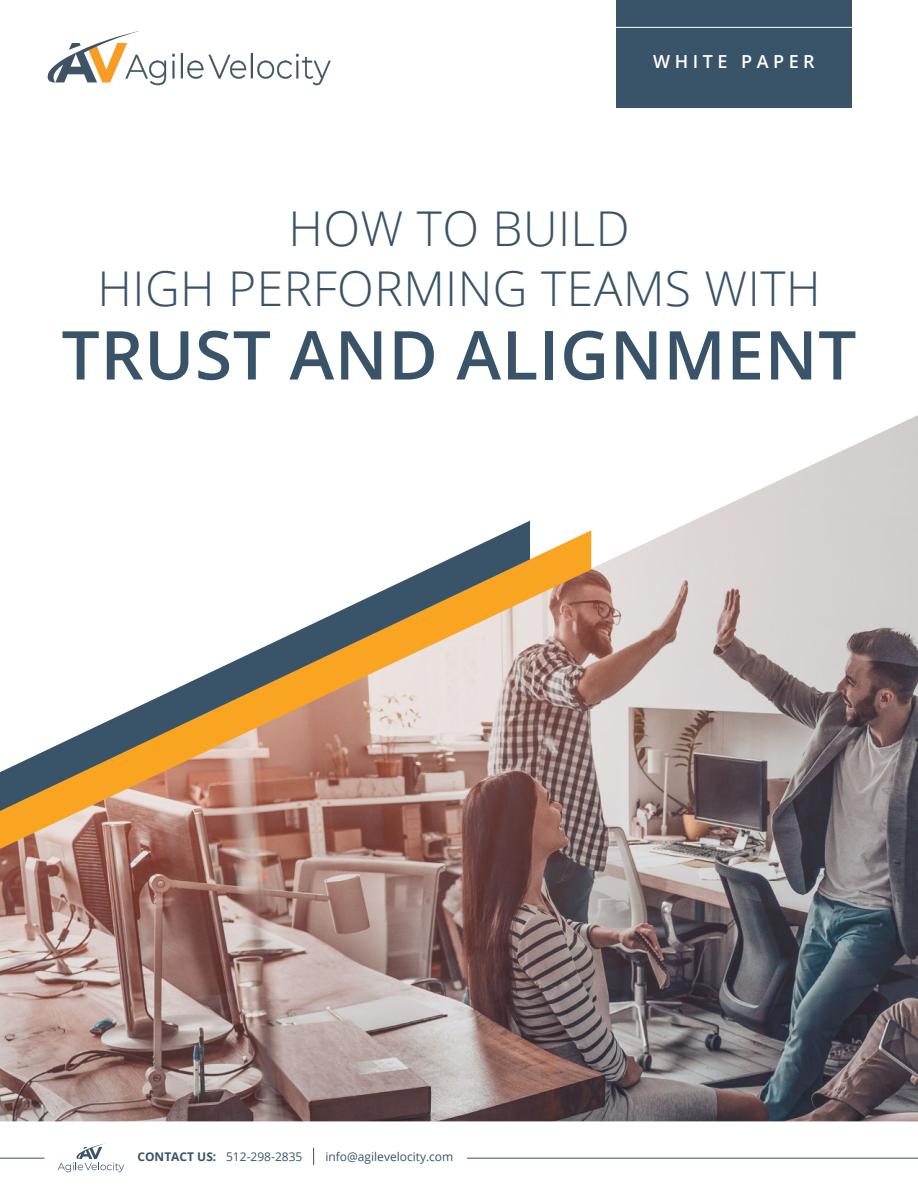
<style>
.page{position:relative;width:918px;height:1188px;background:#fff}
.page>*{position:absolute;margin:0;border:0;box-sizing:border-box;transform-origin:0 0}
.t1{font:600 67.5px "Open Sans";letter-spacing:.01em;color:#395369}
.t2{font:300 48px/60px "Open Sans";letter-spacing:.01em;color:#395369;text-align:center}
.t3{font:600 18px "Open Sans";letter-spacing:.25em;color:#fff}
.t4{font:12px "Open Sans";color:#395369}
.s1{font-weight:700}
</style>
<div class="page">
<img style="left:0;top:415px;width:918px;height:706px">
<hr style="left:0;top:1158px;width:45px;height:1px;background:#395369">
<hr style="left:467px;top:1158px;width:451px;height:1px;background:#395369">
<svg style="left:58px;top:1143px;width:66px;height:29px"></svg>
<svg style="left:313px;top:1148px;width:1px;height:17px"></svg>
<div style="left:616px;top:0;width:236px;height:108px;background:#395369"></div>
<svg style="left:172px;top:54px;width:3px;height:25px"></svg>
<hr style="left:181px;top:53px;width:2px;height:26px;background:#405365">
<hr style="left:251px;top:53px;width:2px;height:26px;background:#405365">
<svg style="left:181px;top:54px;width:150px;height:31px"></svg>
<svg style="left:48px;top:31px;width:118px;height:54px"></svg>
<hr style="left:0;top:27px;width:918px;height:1px;background:#fff">
<svg style="left:0;top:530px;width:591px;height:319px;background:#a77c68"></svg>
<svg style="left:0;top:521px;width:530px;height:290px"></svg>
<h3 class="t3" style="left:653px;top:51px;width:163px">WHITE PAPER</h3>
<h2 class="t2" style="left:97px;top:203px;width:725px">HOW TO BUILD<br>HIGH PERFORMING TEAMS WITH</h2>
<h1 class="t1" style="left:62px;top:317px;width:796px">TRUST AND ALIGNMENT</h1>
<p class="t4" style="left:137px;top:1152px;width:167px"><span class="s1">CONTACT US:</span> 512-298-2835</p>
<p class="t4" style="left:325px;top:1152px;width:129px">info@agilevelocity.com</p>
</div>
